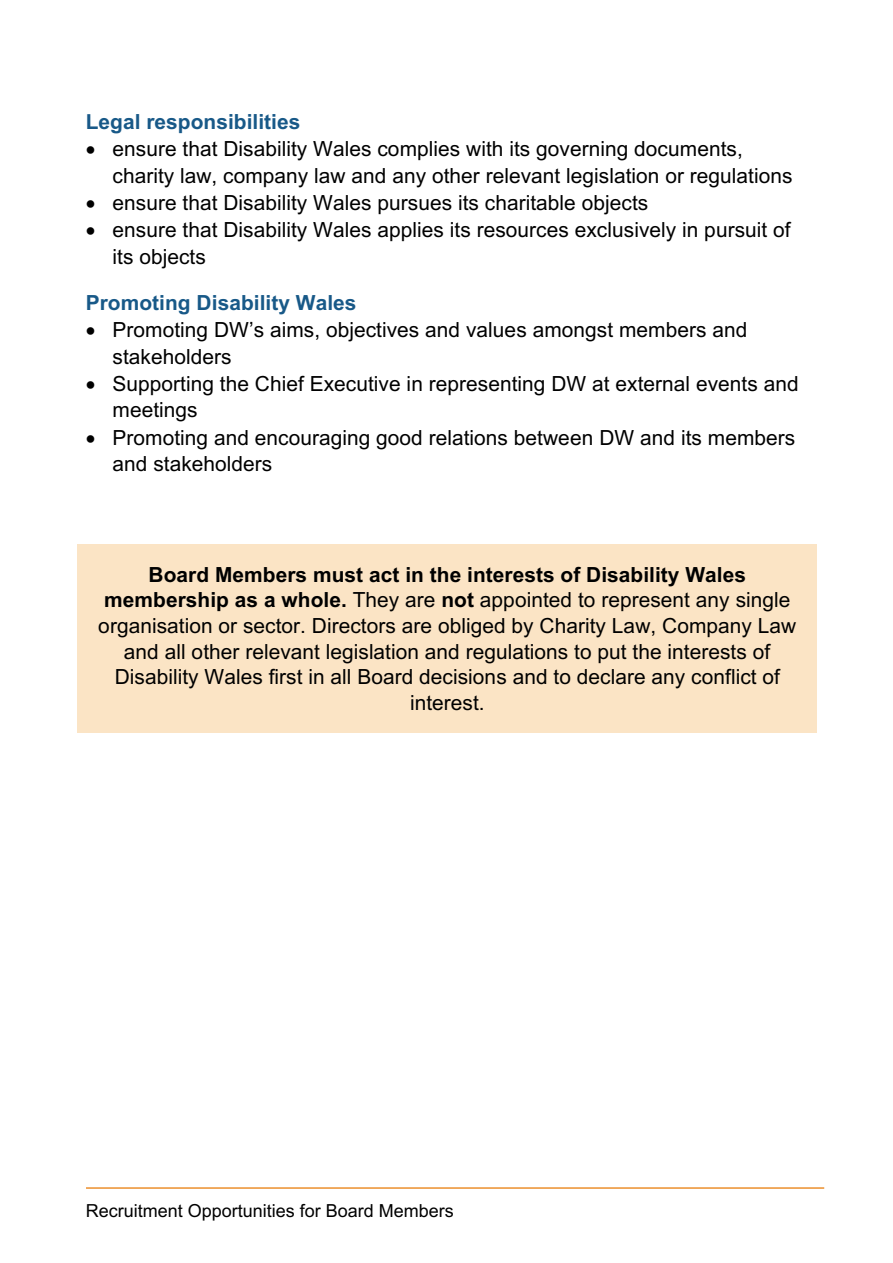
<style>
.page{position:relative;width:893px;height:1263px;background:#fff}
.page>*{position:absolute;margin:0;border:0;box-sizing:border-box;transform-origin:0 0}
.t1{font:20.85px/25.5px "Arial";letter-spacing:.005em;color:#000}
.t2{font:700 20.85px "Arial";letter-spacing:.005em;color:#185988}
.t3{font:18px "Arial";color:#000}
.s1{font-weight:700}
</style>
<div class="page">
<hr style="left:86px;top:1187px;width:738px;height:2px;background:#ec8f2d">
<div style="left:86px;top:553px;width:723px;height:35px;background:#fbe4c5"></div>
<div style="left:86px;top:588px;width:723px;height:25px;background:#fbe4c5"></div>
<div style="left:86px;top:613px;width:723px;height:26px;background:#fbe4c5"></div>
<div style="left:86px;top:639px;width:723px;height:25px;background:#fbe4c5"></div>
<div style="left:86px;top:664px;width:723px;height:26px;background:#fbe4c5"></div>
<div style="left:86px;top:690px;width:723px;height:34px;background:#fbe4c5"></div>
<div style="left:77px;top:544px;width:740px;height:9px;background:#fbe4c5"></div>
<div style="left:77px;top:724px;width:740px;height:9px;background:#fbe4c5"></div>
<p class="t2" style="left:86px;top:110px;width:216px">Legal responsibilities</p>
<p class="t1" style="left:113px;top:136px;width:681px;line-height:26.2px;text-indent:-27px">• ensure that Disability Wales complies with its governing documents, charity law, company law and any other relevant legislation or regulations</p>
<p class="t1" style="left:86px;top:190px;width:564px">• ensure that Disability Wales pursues its charitable objects</p>
<p class="t1" style="left:113px;top:217px;width:680px;line-height:26.2px;text-indent:-27px">• ensure that Disability Wales applies its resources exclusively in pursuit of its objects</p>
<p class="t2" style="left:86px;top:291px;width:272px">Promoting Disability Wales</p>
<p class="t1" style="left:113px;top:317px;width:636px;line-height:26.2px;text-indent:-27px">• Promoting DW’s aims, objectives and values amongst members and stakeholders</p>
<p class="t1" style="left:113px;top:371px;width:688px;line-height:26px;text-indent:-27px">• Supporting the Chief Executive in representing DW at external events and meetings</p>
<p class="t1" style="left:113px;top:424px;width:684px;line-height:26px;text-indent:-27px">• Promoting and encouraging good relations between DW and its members and stakeholders</p>
<p class="t1" style="left:98px;top:562px;width:699px;text-align:center"><span class="s1">Board Members must act in the interests of Disability Wales membership as a whole.</span> They are <span class="s1">not</span> appointed to represent any single organisation or sector. Directors are obliged by Charity Law, Company Law and all other relevant legislation and regulations to put the interests of Disability Wales first in all Board decisions and to declare any conflict of interest.</p>
<p class="t3" style="left:86px;top:1201px;width:370px">Recruitment Opportunities for Board Members</p>
</div>
